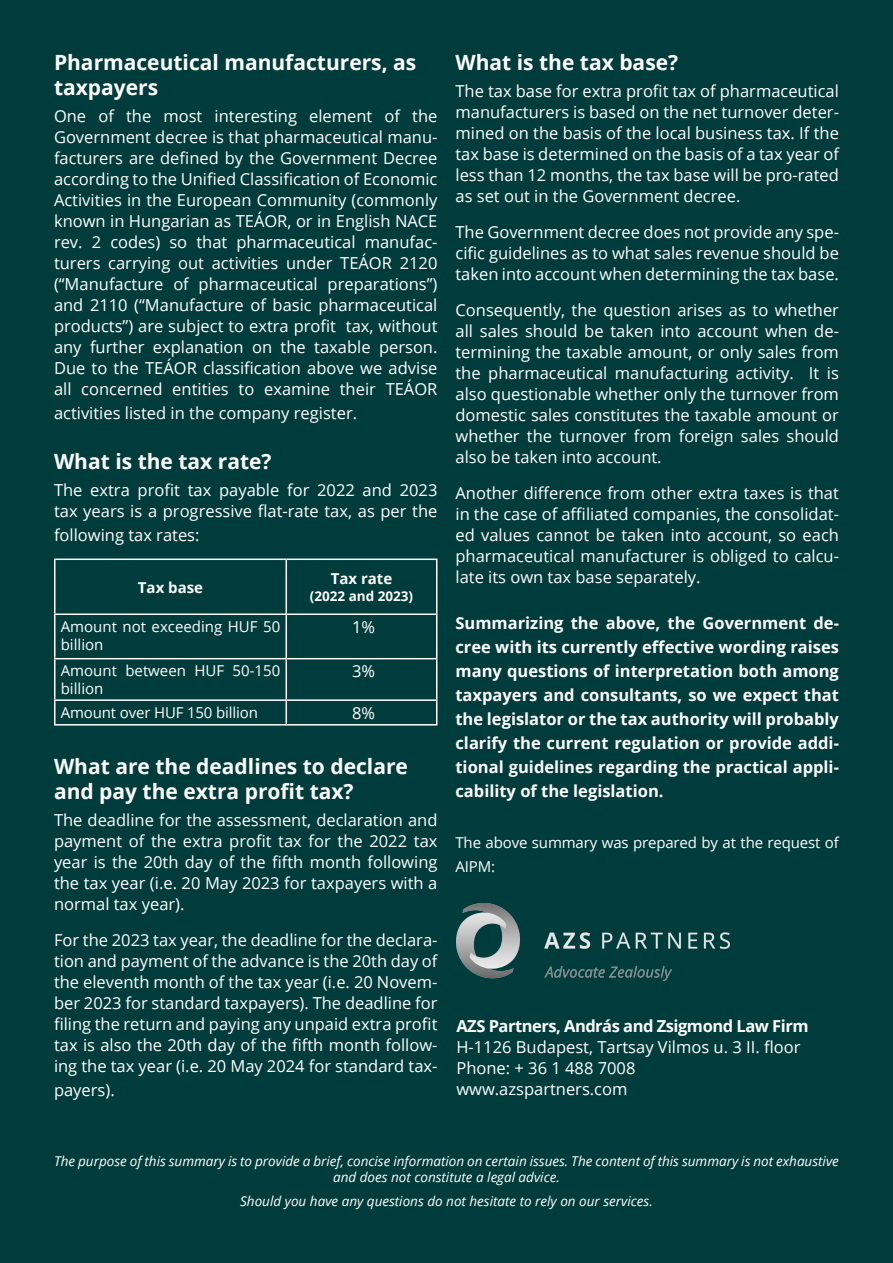
<style>
.page{position:relative;width:893px;height:1263px;background:#003c3b}
.page>*{position:absolute;margin:0;border:0;box-sizing:border-box;transform-origin:0 0}
.t1{font:700 21px/25.2px "Open Sans";color:#fff}
.t2{font:16.5px/21px "Open Sans";color:#fff;text-align:justify}
.t3{font:700 16.5px/24px "Open Sans";color:#fff;text-align:justify}
.t4{font:700 16.5px "Open Sans";letter-spacing:-.03em;color:#fff}
.t5{font:15px/18px "Open Sans";letter-spacing:-.01em;color:#fff}
.t6{font:700 15px "Open Sans";color:#fff}
.t7{font:italic 13.5px/16.2px "Open Sans";color:#fff;text-align:center}
.t8{font:700 13.5px "Open Sans";color:#fff}
</style>
<div class="page">
<hr style="left:286px;top:558px;width:151px;height:2px;background:#fff">
<hr style="left:436px;top:560px;width:1px;height:53px;background:#fff">
<hr style="left:54px;top:558px;width:232px;height:2px;background:#fff">
<hr style="left:54px;top:560px;width:2px;height:53px;background:#fff">
<hr style="left:286px;top:560px;width:1px;height:53px;background:#fff">
<hr style="left:286px;top:615px;width:1px;height:43px;background:#fff">
<hr style="left:286px;top:659px;width:1px;height:40px;background:#fff">
<svg style="left:286px;top:701px;width:1px;height:23px"></svg>
<hr style="left:54px;top:701px;width:2px;height:23px;background:#fff">
<svg style="left:436px;top:701px;width:1px;height:23px"></svg>
<hr style="left:54px;top:724px;width:232px;height:1px;background:#fff">
<hr style="left:286px;top:724px;width:151px;height:1px;background:#fff">
<hr style="left:54px;top:659px;width:2px;height:40px;background:#fff">
<hr style="left:436px;top:659px;width:1px;height:40px;background:#fff">
<hr style="left:54px;top:699px;width:232px;height:2px;background:#fff">
<hr style="left:286px;top:699px;width:151px;height:2px;background:#fff">
<hr style="left:54px;top:613px;width:232px;height:2px;background:#fff">
<hr style="left:54px;top:615px;width:2px;height:43px;background:#fff">
<hr style="left:286px;top:613px;width:151px;height:2px;background:#fff">
<hr style="left:436px;top:615px;width:1px;height:43px;background:#fff">
<hr style="left:54px;top:658px;width:232px;height:1px;background:#fff">
<hr style="left:286px;top:658px;width:151px;height:1px;background:#fff">
<img style="left:456px;top:903px;width:273px;height:77px">
<p class="t1" style="left:54px;top:49px;width:364px">Pharmaceutical manufacturers, as taxpayers</p>
<p class="t2" style="left:54px;top:105px;width:385px">One of the most interesting element of the Government decree is that pharmaceutical manu&shy;facturers are defined by the Government Decree according to the Unified Classification of Economic Activities in the European Community (commonly known in Hungarian as TEÁOR, or in English NACE rev. 2 codes) so that pharmaceutical manufac&shy;turers carrying out activities under TEÁOR 2120 (“Manufacture of pharmaceutical preparations”) and 2110 (“Manufacture of basic pharmaceutical products”) are subject to extra profit tax, without any further explanation on the taxable person.<br>Due to the TEÁOR classification above we advise all concerned entities to examine their TEÁOR</p>
<p class="t2" style="left:54px;top:402px;width:305px">activities listed in the company register.</p>
<p class="t1" style="left:54px;top:448px;width:219px">What is the tax rate?</p>
<p class="t2" style="left:54px;top:479px;width:385px">The extra profit tax payable for 2022 and 2023 tax years is a progressive flat-rate tax, as per the</p>
<p class="t2" style="left:54px;top:524px;width:147px">following tax rates:</p>
<p class="t6" style="left:138px;top:576px;width:67px">Tax base</p>
<p class="t6" style="left:331px;top:568px;width:63px">Tax rate</p>
<p class="t8" style="left:310px;top:586px;width:105px">(2022 and 2023)</p>
<p class="t5" style="left:61px;top:617px;width:221px">Amount not exceeding HUF 50 billion</p>
<p class="t2" style="left:352px;top:616px;width:25px">1%</p>
<p class="t5" style="left:61px;top:661px;width:221px">Amount between HUF 50-150 billion</p>
<p class="t2" style="left:352px;top:660px;width:25px">3%</p>
<p class="t5" style="left:61px;top:703px;width:199px">Amount over HUF 150 billion</p>
<p class="t2" style="left:352px;top:702px;width:25px">8%</p>
<p class="t1" style="left:54px;top:753px;width:355px">What are the deadlines to declare and pay the extra profit tax?</p>
<p class="t2" style="left:54px;top:809px;width:385px">The deadline for the assessment, declaration and payment of the extra profit tax for the 2022 tax year is the 20th day of the fifth month following the tax year (i.e. 20 May 2023 for taxpayers with a normal tax year).</p>
<p class="t2" style="left:54px;top:929px;width:385px">For the 2023 tax year, the deadline for the declara&shy;tion and payment of the advance is the 20th day of the eleventh month of the tax year (i.e. 20 Novem&shy;ber 2023 for standard taxpayers). The deadline for filing the return and paying any unpaid extra profit tax is also the 20th day of the fifth month follow&shy;ing the tax year (i.e. 20 May 2024 for standard tax-</p>
<p class="t2" style="left:54px;top:1079px;width:62px">payers).</p>
<p class="t1" style="left:455px;top:49px;width:224px">What is the tax base?</p>
<p class="t2" style="left:455px;top:80px;width:385px">The tax base for extra profit tax of pharmaceutical manufacturers is based on the net turnover deter&shy;mined on the basis of the local business tax. If the tax base is determined on the basis of a tax year of less than 12 months, the tax base will be pro-rated as set out in the Government decree.</p>
<p class="t2" style="left:455px;top:221px;width:385px">The Government decree does not provide any spe&shy;cific guidelines as to what sales revenue should be taken into account when determining the tax base.</p>
<p class="t2" style="left:455px;top:299px;width:385px">Consequently, the question arises as to whether all sales should be taken into account when de&shy;termining the taxable amount, or only sales from the pharmaceutical manufacturing activity. It is also questionable whether only the turnover from domestic sales constitutes the taxable amount or whether the turnover from foreign sales should also be taken into account.</p>
<p class="t2" style="left:455px;top:482px;width:385px">Another difference from other extra taxes is that in the case of affiliated companies, the consolidat&shy;ed values cannot be taken into account, so each pharmaceutical manufacturer is obliged to calcu&shy;late its own tax base separately.</p>
<p class="t3" style="left:455px;top:610px;width:385px">Summarizing the above, the Government de&shy;cree with its currently effective wording raises many questions of interpretation both among taxpayers and consultants, so we expect that the legislator or the tax authority will probably clarify the current regulation or provide addi&shy;tional guidelines regarding the practical appli&shy;cability of the legislation.</p>
<p class="t5" style="left:455px;top:830px;width:385px;line-height:24px">The above summary was prepared by at the request of<br>AIPM:</p>
<p class="t4" style="left:456px;top:1014px;width:354px">AZS Partners, András and Zsigmond Law Firm</p>
<p class="t2" style="left:456px;top:1036px;width:346px">H-1126 Budapest, Tartsay Vilmos u. 3 II. floor</p>
<p class="t2" style="left:456px;top:1057px;width:181px">Phone: + 36 1 488 7008</p>
<p class="t2" style="left:456px;top:1078px;width:173px">www.azspartners.com</p>
<p class="t7" style="left:54px;top:1153px;width:786px">The purpose of this summary is to provide a brief, concise information on certain issues. The content of this summary is not exhaustive and does not constitute a legal advice.</p>
<p class="t7" style="left:240px;top:1193px;width:414px">Should you have any questions do not hesitate to rely on our services.</p>
</div>
